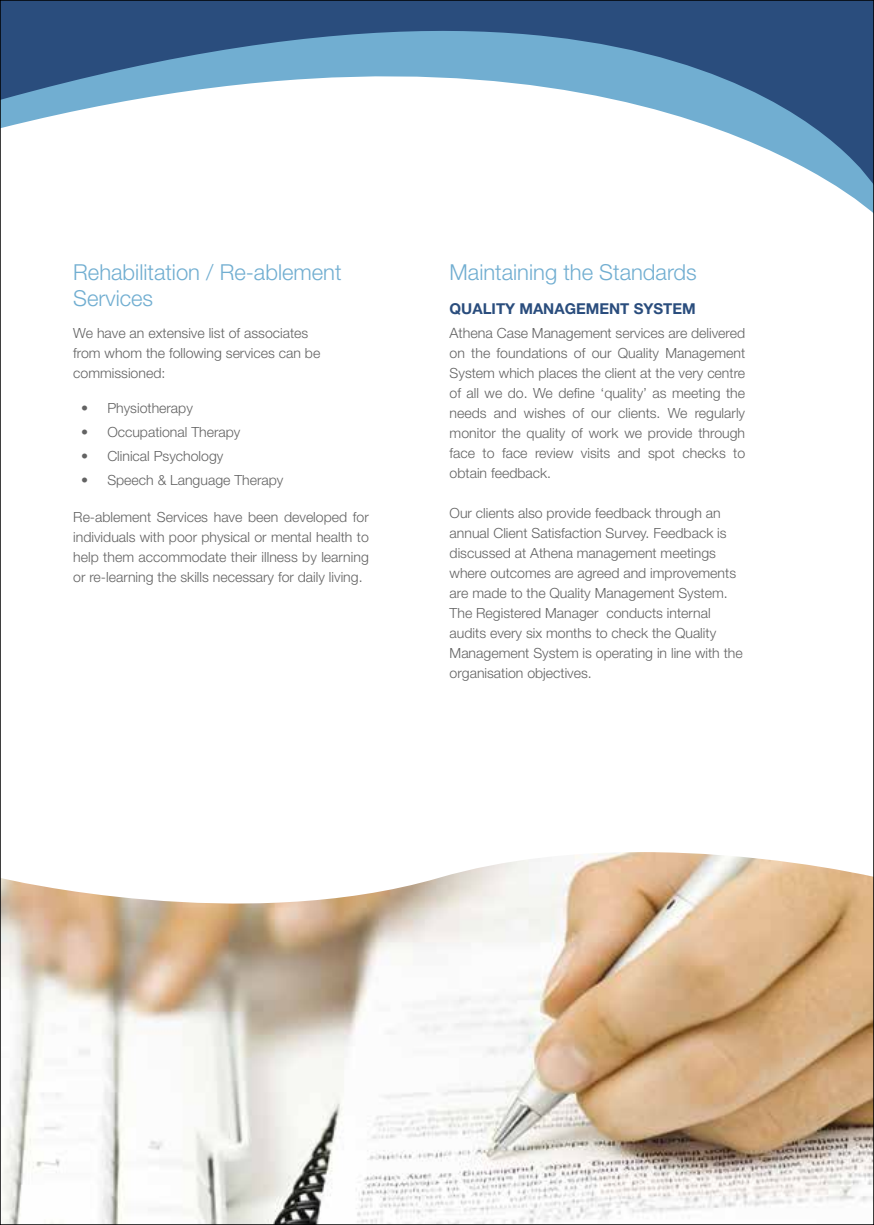
<style>
.page{position:relative;width:874px;height:1225px;background:#fff}
.page>*{position:absolute;margin:0;border:0;box-sizing:border-box;transform-origin:0 0}
.t1{font:300 22px/26.4px "Helvetica Neue";color:#71aed1}
.t2{font:700 15px "Helvetica Neue";color:#2a4d7d}
.t3{font:300 14px/20px "Helvetica Neue";color:#636363}
.s1{font-size:14.2px}
</style>
<div class="page">
<svg style="left:2px;top:2px;width:869px;height:209px"></svg>
<img style="left:2px;top:852px;width:869px;height:371px">
<h1 class="t1" style="left:73px;top:258px;width:270px">Rehabilitation / Re-ablement<br>Services</h1>
<p class="t3" style="left:73px;top:323px;width:248px">We have an extensive list of associates from whom the following services can be commissioned:</p>
<p class="t3" style="left:81px;top:398px;width:113px">• Physiotherapy</p>
<p class="t3" style="left:81px;top:422px;width:160px">• Occupational Therapy</p>
<p class="t3" style="left:81px;top:446px;width:143px">• Clinical Psychology</p>
<p class="t3" style="left:81px;top:470px;width:203px">• Speech &amp; Language Therapy</p>
<p class="t3" style="left:73px;top:507px;width:297px;text-align:justify">Re-ablement Services have been developed for individuals with poor physical or mental health to help them accommodate their illness by learning or re-learning the skills necessary for daily living.</p>
<h1 class="t1" style="left:449px;top:258px;width:248px">Maintaining the Standards</h1>
<p class="t2" style="left:449px;top:299px;width:247px">QUALITY MANAGEMENT SYSTEM</p>
<p class="t3" style="left:449px;top:323px;width:297px;text-align:justify"><span class="s1">Athena</span> Case Management services are delivered on the foundations of our Quality Management System which places the client at the very centre of all we do. We define ‘quality’ as meeting the needs and wishes of our clients. We regularly monitor the quality of work we provide through face to face review visits and spot checks to obtain feedback.</p>
<p class="t3" style="left:449px;top:503px;width:294px">Our clients also provide feedback through an annual Client Satisfaction Survey. Feedback is discussed at Athena management meetings where outcomes are agreed and improvements are made to the Quality Management System.<br>The Registered Manager conducts internal audits every six months to check the Quality Management System is operating in line with the organisation objectives.</p>
</div>
